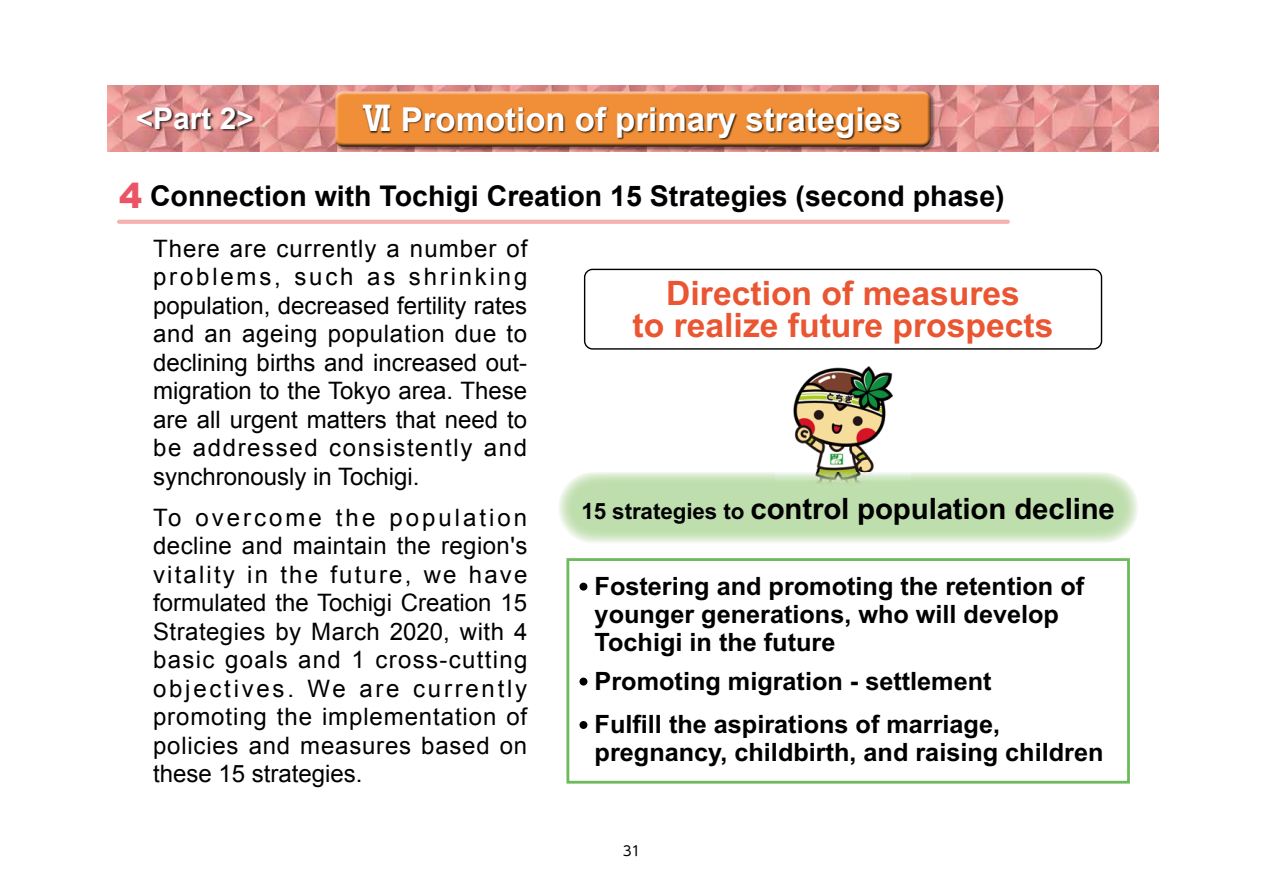
<style>
.page{position:relative;width:1263px;height:893px;background:#fff}
.page>*{position:absolute;margin:0;border:0;box-sizing:border-box;transform-origin:0 0}
.t1{font:700 33.6px/32.2px "Arial";color:#ea5532;text-align:center}
.t2{font:700 33px "Arial";color:#fff}
.t3{font:700 30px "Arial";color:#fff}
.t4{font:700 29.4px "Arial";letter-spacing:-.005em;color:#000}
.t5{font:700 28.5px "Arial";color:#000}
.t6{font:700 25.2px/28px "Arial";color:#000}
.t7{font:24px/28.5px "Arial";letter-spacing:.035em;color:#000;text-align:justify}
.t8{font:13.5px "UD Shin M Go Pro";color:#000}
.s1{font-family:"UD Shin Go Pro De"}
.s2{font-weight:900;font-size:34.5px;color:#ea5464}
.s3{font-size:22.5px}
</style>
<div class="page">
<hr style="left:119px;top:220px;width:889px;height:4px;background:#f5b2ae">
<img style="left:793px;top:366px;width:100px;height:106px">
<img style="left:558px;top:472px;width:580px;height:71px">
<div style="left:584px;top:269px;width:518px;height:81px;border:1px solid #000;border-radius:8px"></div>
<div style="left:566px;top:558px;width:564px;height:226px;border:3px solid #6cbb5a"></div>
<div style="left:579px;top:583px;width:8px;height:8px;background:#000;border-radius:50%"></div>
<div style="left:579px;top:678px;width:8px;height:7px;background:#000;border-radius:50%"></div>
<div style="left:579px;top:721px;width:8px;height:8px;background:#000;border-radius:50%"></div>
<img style="left:107px;top:85px;width:1051px;height:67px">
<div style="left:335px;top:92px;width:600px;height:59px;background:#000;opacity:.4"></div>
<div style="left:334px;top:89px;width:599px;height:55px;background:#fff;opacity:.75"></div>
<div style="left:334px;top:93px;width:599px;height:55px;background:#000;opacity:.75"></div>
<div style="left:363px;top:105px;width:539px;height:35px;background:#000;opacity:.75"></div>
<div style="left:137px;top:107px;width:119px;height:26px;background:#000;opacity:.75"></div>
<p class="t3" style="left:136px;top:99px;width:120px">&lt;Part 2&gt;</p>
<h2 class="t2" style="left:360px;top:97px;width:543px"><span class="s1">Ⅵ</span> Promotion of primary strategies</h2>
<p class="t5" style="left:119px;top:177px;width:887px"><span class="s2">4</span> Connection with Tochigi Creation 15 Strategies (second phase)</p>
<p class="t7" style="left:153px;top:234px;width:376px">There are currently a number of problems, such as shrinking population, decreased fertility rates and an ageing population due to declining births and increased out&shy;migration to the Tokyo area. These are all urgent matters that need to be addressed consistently and synchronously in Tochigi.</p>
<p class="t7" style="left:153px;top:503px;width:376px">To overcome the population decline and maintain the region's vitality in the future, we have formulated the Tochigi Creation 15<br>Strategies by March 2020, with 4 basic goals and 1 cross-cutting objectives. We are currently promoting the implementation of policies and measures based on these 15 strategies.</p>
<h1 class="t1" style="left:633px;top:278px;width:422px">Direction of measures<br>to realize future prospects</h1>
<p class="t4" style="left:581px;top:489px;width:535px"><span class="s3">15 strategies to</span> control population decline</p>
<p class="t6" style="left:595px;top:573px;width:491px">Fostering and promoting the retention of younger generations, who will develop<br>Tochigi in the future</p>
<p class="t6" style="left:595px;top:660px;width:407px;line-height:43.2px">Promoting migration - settlement<br>Fulfill the aspirations of marriage,</p>
<p class="t6" style="left:595px;top:739px;width:510px">pregnancy, childbirth, and raising children</p>
<p class="t8" style="left:623px;top:839px;width:19px">31</p>
</div>
